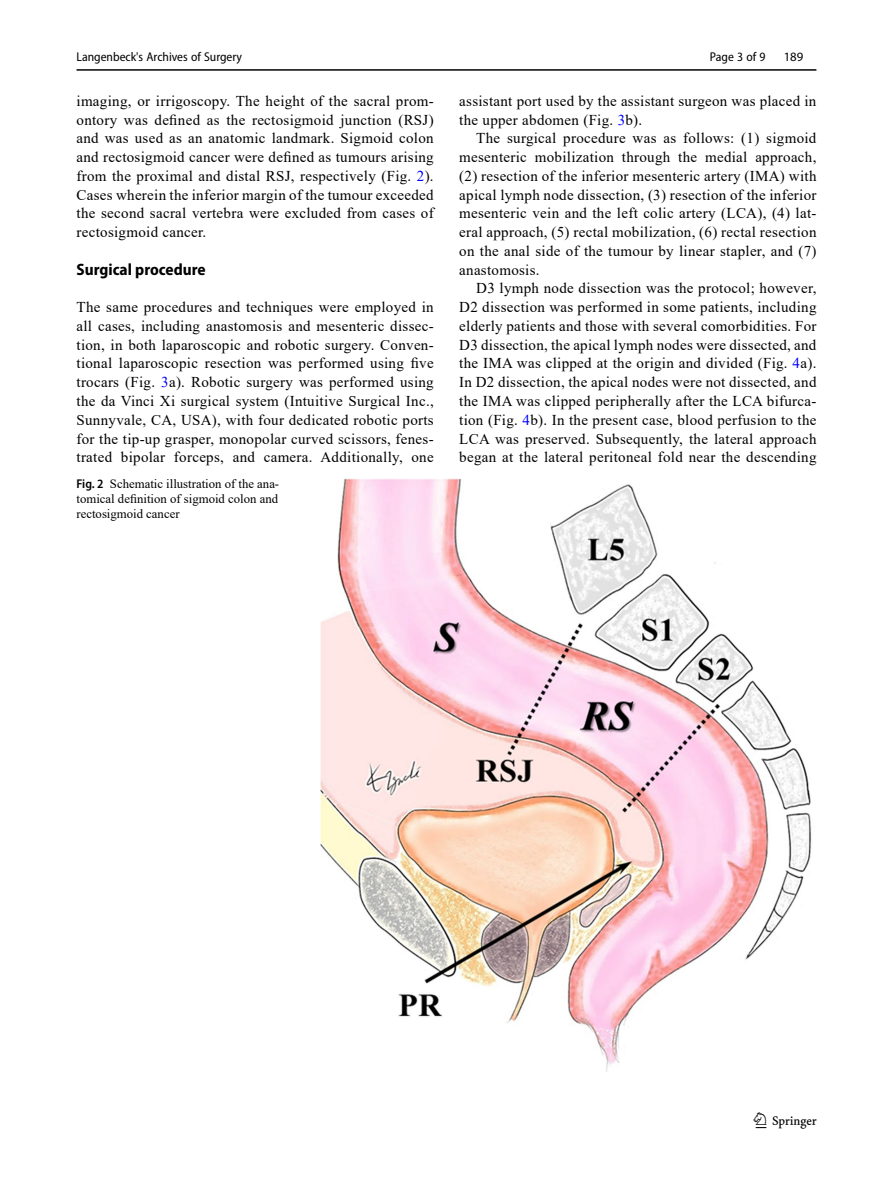
<style>
.page{position:relative;width:893px;height:1187px;background:#fff}
.page>*{position:absolute;margin:0;border:0;box-sizing:border-box;transform-origin:0 0}
.t1{font:22.5px "Springnew";color:#000}
.Head_2{font:700 semi-condensed 16.5px "Myriad Pro";color:#000}
.Body_Text{font:15px/18.8px "Times New Roman";letter-spacing:.02em;color:#000;text-align:justify}
.Body_Text_Indent{font:15px/18.8px "Times New Roman";letter-spacing:.02em;color:#000;text-align:justify}
.Figure_Caption_Side{font:12.75px/15px "Times New Roman";color:#000;text-align:justify}
.t2{font:semi-condensed 12.75px "Myriad Pro";color:#000}
.t3{font:12.75px "Myriad Pro";color:#000}
.s1{color:#00f}
.s2{font-family:"Myriad Pro";font-weight:600;font-stretch:semi-condensed}
</style>
<div class="page">
<hr style="left:77px;top:69px;width:739px;height:2px;background:#000">
<img style="left:320px;top:479px;width:492px;height:593px">
<p class="t2" style="left:77px;top:49px;width:167px">Langenbeck's Archives of Surgery</p>
<p class="Body_Text" style="left:77px;top:91px;width:359px">imaging, or irrigoscopy. The height of the sacral prom&shy;ontory was defined as the rectosigmoid junction (RSJ) and was used as an anatomic landmark. Sigmoid colon and rectosigmoid cancer were defined as tumours arising from the proximal and distal RSJ, respectively (Fig. <span class="s1">2</span>).<br>Cases wherein the inferior margin of the tumour exceeded the second sacral vertebra were excluded from cases of rectosigmoid cancer.</p>
<p class="Head_2" style="left:77px;top:258px;width:131px">Surgical procedure</p>
<p class="Body_Text" style="left:77px;top:297px;width:359px">The same procedures and techniques were employed in all cases, including anastomosis and mesenteric dissec&shy;tion, in both laparoscopic and robotic surgery. Conven&shy;tional laparoscopic resection was performed using five trocars (Fig. <span class="s1">3</span>a). Robotic surgery was performed using the da Vinci Xi surgical system (Intuitive Surgical Inc., Sunnyvale, CA, USA), with four dedicated robotic ports for the tip-up grasper, monopolar curved scissors, fenes&shy;trated bipolar forceps, and camera. Additionally, one</p>
<p class="Figure_Caption_Side" style="left:77px;top:476px;width:204px"><span class="s2">Fig. 2</span> Schematic illustration of the ana&shy;tomical definition of sigmoid colon and rectosigmoid cancer</p>
<p class="t2" style="left:710px;top:49px;width:57px">Page 3 of 9</p>
<p class="t3" style="left:784px;top:48px;width:21px">189</p>
<p class="Body_Text" style="left:459px;top:91px;width:359px">assistant port used by the assistant surgeon was placed in the upper abdomen (Fig. <span class="s1">3</span>b).</p>
<p class="Body_Text_Indent" style="left:459px;top:128px;width:359px;text-indent:17px">The surgical procedure was as follows: (1) sigmoid mesenteric mobilization through the medial approach, (2) resection of the inferior mesenteric artery (IMA) with apical lymph node dissection, (3) resection of the inferior mesenteric vein and the left colic artery (LCA), (4) lat&shy;eral approach, (5) rectal mobilization, (6) rectal resection on the anal side of the tumour by linear stapler, and (7) anastomosis.</p>
<p class="Body_Text_Indent" style="left:459px;top:278px;width:359px;text-indent:17px">D3 lymph node dissection was the protocol; however, D2 dissection was performed in some patients, including elderly patients and those with several comorbidities. For D3 dissection, the apical lymph nodes were dissected, and the IMA was clipped at the origin and divided (Fig. <span class="s1">4</span>a).<br>In D2 dissection, the apical nodes were not dissected, and the IMA was clipped peripherally after the LCA bifurca&shy;tion (Fig. <span class="s1">4</span>b). In the present case, blood perfusion to the LCA was preserved. Subsequently, the lateral approach began at the lateral peritoneal fold near the descending</p>
<h1 class="t1" style="left:756px;top:1107px;width:63px">1 3</h1>
</div>
